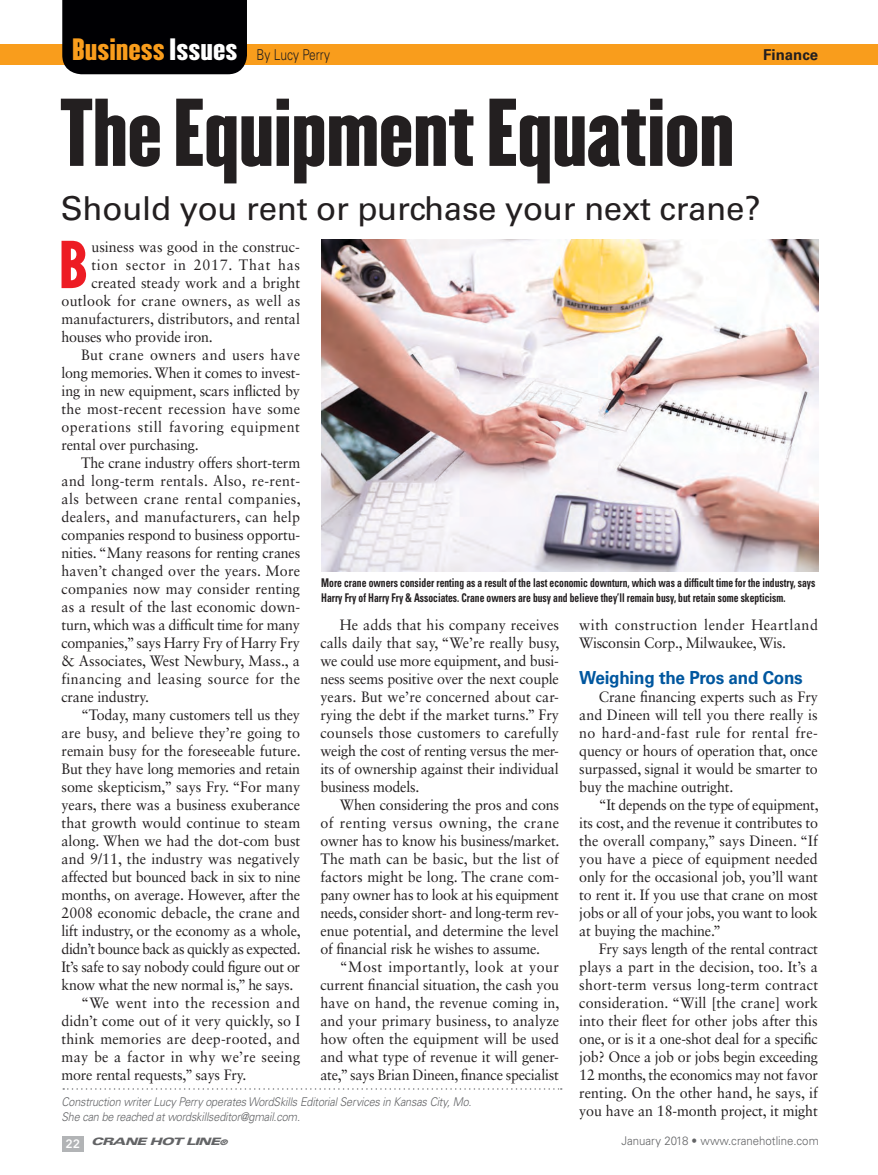
<style>
.page{position:relative;width:878px;height:1175px;background:#fff}
.page>*{position:absolute;margin:0;border:0;box-sizing:border-box;transform-origin:0 0}
.t1{font:84px "Champion HTF Lightweight";letter-spacing:-.01em;color:#231f20}
.t2{font:700 condensed 62.7px "Futura Std";color:#ed1c24}
.t3{font:33px "Univers LT Std";letter-spacing:-.01em;color:#231f20}
.t4{font:700 18px "Univers LT Std";letter-spacing:-.015em;color:#00579f;scale:.95 1}
.t5{font:15px/18px "Sabon LT Std";letter-spacing:-.005em;color:#231f20;text-align:justify;scale:.95 1}
.t6{font:15px "Sabon LT Std";letter-spacing:.02em;color:#231f20;scale:.95 1}
.t7{font:15px "Sabon LT Std";letter-spacing:.025em;color:#231f20;scale:.95 1}
.t8{font:15px/18px "Sabon LT Std";letter-spacing:.035em;color:#231f20;scale:.95 1}
.t9{font:15px "Sabon LT Std";letter-spacing:-.025em;color:#231f20;scale:.95 1}
.t10{font:15px "Sabon LT Std";letter-spacing:-.03em;color:#231f20;scale:.95 1}
.t11{font:15px "Sabon LT Std";letter-spacing:.015em;color:#231f20;scale:.95 1}
.t12{font:15px "Sabon LT Std";letter-spacing:.03em;color:#231f20;scale:.95 1}
.t13{font:300 15px "Univers LT Std";color:#231f20;scale:.8 1}
.t14{font:15px "Sabon LT Std";letter-spacing:.05em;color:#231f20;scale:.95 1}
.t15{font:700 15px "Univers LT Std";color:#231f20}
.t16{font:700 condensed 12px/15px "Univers LT Std";color:#231f20;scale:.8 1}
.t17{font:italic 300 12px/15px "Univers LT Std";letter-spacing:-.015em;color:#636466;scale:.9 1}
.t18{font:300 12px "Univers LT Std";color:#636466;scale:.95 1}
.t19{font:italic 900 expanded 10.2px "Univers LT Std";letter-spacing:-.075em;color:#636466;scale:1.27 1}
.s1{font-family:"Champion HTF Lightweight";font-weight:400;font-size:27px;color:#f99d1c}
.s2{font-family:"Champion HTF Lightweight";font-weight:400;font-size:27px;color:#fff}
.s3{font-family:"Avenir Next";font-weight:600;font-style:normal;font-stretch:normal;font-size:12px;color:#fff}
.s4{font-size:7.65px}
</style>
<div class="page">
<svg style="left:62px;top:1136px;width:22px;height:15px"></svg>
<div style="left:0;top:44px;width:878px;height:21px;background:#f99d1c"></div>
<div style="left:62px;top:0;width:185px;height:74px;background:#000003"></div>
<svg style="left:63px;top:1088px;width:498px;height:1px"></svg>
<img style="left:321px;top:239px;width:497px;height:332px">
<p class="t13" style="left:72px;top:46px;width:324px"><span class="s1">Business</span> <span class="s2">Issues</span> By Lucy Perry</p>
<p class="t15" style="left:763px;top:46px;width:57px">Finance</p>
<h1 class="t1" style="left:60px;top:76px;width:676px">The Equipment Equation</h1>
<h3 class="t3" style="left:61px;top:189px;width:701px">Should you rent or purchase your next crane?</h3>
<h2 class="t2" style="left:58px;top:226px;width:32px">B</h2>
<p class="t5" style="left:91px;top:238px;width:221px">usiness was good in the construc-</p>
<p class="t14" style="left:91px;top:256px;width:221px">tion sector in 2017. That has</p>
<p class="t5" style="left:91px;top:274px;width:221px">created steady work and a bright</p>
<p class="t6" style="left:61px;top:292px;width:253px">outlook for crane owners, as well as</p>
<p class="t5" style="left:61px;top:310px;width:252px">manufacturers, distributors, and rental</p>
<p class="t5" style="left:61px;top:328px;width:161px">houses who provide iron.</p>
<p class="t7" style="left:81px;top:346px;width:232px">But crane owners and users have</p>
<p class="t5" style="left:61px;top:364px;width:253px">long memories. When it comes to invest-</p>
<p class="t5" style="left:61px;top:382px;width:252px">ing in new equipment, scars inflicted by</p>
<p class="t6" style="left:61px;top:400px;width:252px">the most-recent recession have some</p>
<p class="t8" style="left:61px;top:418px;width:252px">operations still favoring equipment</p>
<p class="t5" style="left:61px;top:436px;width:146px">rental over purchasing.</p>
<p class="t5" style="left:81px;top:454px;width:232px">The crane industry offers short-term</p>
<p class="t7" style="left:61px;top:472px;width:253px">and long-term rentals. Also, re-rent-</p>
<p class="t7" style="left:61px;top:490px;width:253px">als between crane rental companies,</p>
<p class="t6" style="left:61px;top:508px;width:252px">dealers, and manufacturers, can help</p>
<p class="t5" style="left:61px;top:526px;width:253px">companies respond to business opportu-</p>
<p class="t5" style="left:61px;top:544px;width:253px">nities. “Many reasons for renting cranes</p>
<p class="t5" style="left:61px;top:562px;width:252px">haven’t changed over the years. More</p>
<p class="t5" style="left:61px;top:580px;width:252px">companies now may consider renting</p>
<p class="t5" style="left:61px;top:598px;width:253px">as a result of the last economic down-</p>
<p class="t5" style="left:61px;top:616px;width:252px">turn, which was a difficult time for many</p>
<p class="t5" style="left:61px;top:634px;width:252px">companies,” says Harry Fry of Harry Fry</p>
<p class="t5" style="left:61px;top:652px;width:252px">&amp; Associates, West Newbury, Mass., a</p>
<p class="t7" style="left:61px;top:670px;width:253px">financing and leasing source for the</p>
<p class="t5" style="left:61px;top:688px;width:94px">crane industry.</p>
<p class="t5" style="left:81px;top:706px;width:232px">“Today, many customers tell us they</p>
<p class="t5" style="left:61px;top:724px;width:252px">are busy, and believe they’re going to</p>
<p class="t5" style="left:61px;top:742px;width:253px">remain busy for the foreseeable future.</p>
<p class="t5" style="left:61px;top:760px;width:253px">But they have long memories and retain</p>
<p class="t5" style="left:61px;top:778px;width:253px">some skepticism,” says Fry. “For many</p>
<p class="t5" style="left:61px;top:796px;width:253px">years, there was a business exuberance</p>
<p class="t5" style="left:61px;top:814px;width:253px">that growth would continue to steam</p>
<p class="t5" style="left:61px;top:832px;width:253px">along. When we had the dot-com bust</p>
<p class="t5" style="left:61px;top:850px;width:252px">and 9/11, the industry was negatively</p>
<p class="t5" style="left:61px;top:868px;width:253px">affected but bounced back in six to nine</p>
<p class="t5" style="left:61px;top:886px;width:253px">months, on average. However, after the</p>
<p class="t5" style="left:61px;top:904px;width:253px">2008 economic debacle, the crane and</p>
<p class="t5" style="left:61px;top:922px;width:253px">lift industry, or the economy as a whole,</p>
<p class="t10" style="left:61px;top:940px;width:253px">didn’t bounce back as quickly as expected.</p>
<p class="t9" style="left:61px;top:958px;width:253px">It’s safe to say nobody could figure out or</p>
<p class="t9" style="left:61px;top:976px;width:245px">know what the new normal is,” he says.</p>
<p class="t12" style="left:81px;top:994px;width:232px">“We went into the recession and</p>
<p class="t5" style="left:61px;top:1012px;width:253px">didn’t come out of it very quickly, so I</p>
<p class="t11" style="left:61px;top:1030px;width:252px">think memories are deep-rooted, and</p>
<p class="t6" style="left:61px;top:1048px;width:253px">may be a factor in why we’re seeing</p>
<p class="t5" style="left:61px;top:1066px;width:196px">more rental requests,” says Fry.</p>
<p class="t16" style="left:321px;top:575px;width:619px">More crane owners consider renting as a result of the last economic downturn, which was a difficult time for the industry, says<br>Harry Fry of Harry Fry &amp; Associates. Crane owners are busy and believe they’ll remain busy, but retain some skepticism.</p>
<p class="t5" style="left:320px;top:616px;width:253px;text-indent:19px">He adds that his company receives calls daily that say, “We’re really busy, we could use more equipment, and busi&shy;ness seems positive over the next couple years. But we’re concerned about car&shy;rying the debt if the market turns.” Fry counsels those customers to carefully weigh the cost of renting versus the mer&shy;its of ownership against their individual business models.</p>
<p class="t5" style="left:320px;top:796px;width:253px;text-indent:19px">When considering the pros and cons of renting versus owning, the crane owner has to know his business/market.<br>The math can be basic, but the list of factors might be long. The crane com&shy;pany owner has to look at his equipment needs, consider short- and long-term rev&shy;enue potential, and determine the level of financial risk he wishes to assume.</p>
<p class="t5" style="left:320px;top:958px;width:253px;text-indent:19px">“Most importantly, look at your current financial situation, the cash you have on hand, the revenue coming in, and your primary business, to analyze how often the equipment will be used and what type of revenue it will gener&shy;ate,” says Brian Dineen, finance specialist</p>
<p class="t8" style="left:579px;top:616px;width:253px">with construction lender Heartland<br>Wisconsin Corp., Milwaukee, Wis.</p>
<p class="t4" style="left:579px;top:667px;width:237px">Weighing the Pros and Cons</p>
<p class="t5" style="left:579px;top:688px;width:253px;text-indent:19px">Crane financing experts such as Fry and Dineen will tell you there really is no hard-and-fast rule for rental fre&shy;quency or hours of operation that, once surpassed, signal it would be smarter to buy the machine outright.</p>
<p class="t5" style="left:579px;top:796px;width:253px;text-indent:19px">“It depends on the type of equipment, its cost, and the revenue it contributes to the overall company,” says Dineen. “If you have a piece of equipment needed only for the occasional job, you’ll want to rent it. If you use that crane on most jobs or all of your jobs, you want to look at buying the machine.”</p>
<p class="t5" style="left:579px;top:940px;width:253px;text-indent:19px">Fry says length of the rental contract plays a part in the decision, too. It’s a short-term versus long-term contract consideration. “Will [the crane] work into their fleet for other jobs after this one, or is it a one-shot deal for a specific job? Once a job or jobs begin exceeding 12 months, the economics may not favor renting. On the other hand, he says, if you have an 18-month project, it might</p>
<p class="t17" style="left:62px;top:1094px;width:457px">Construction writer Lucy Perry operates WordSkills Editorial Services in Kansas City, Mo.<br>She can be reached at wordskillseditor@gmail.com.</p>
<p class="t19" style="left:66px;top:1135px;width:129px"><span class="s3">22</span> CRANE HOT LINE<span class="s4">®</span></p>
<p class="t18" style="left:621px;top:1133px;width:209px">January 2018 • www.cranehotline.com</p>
</div>
